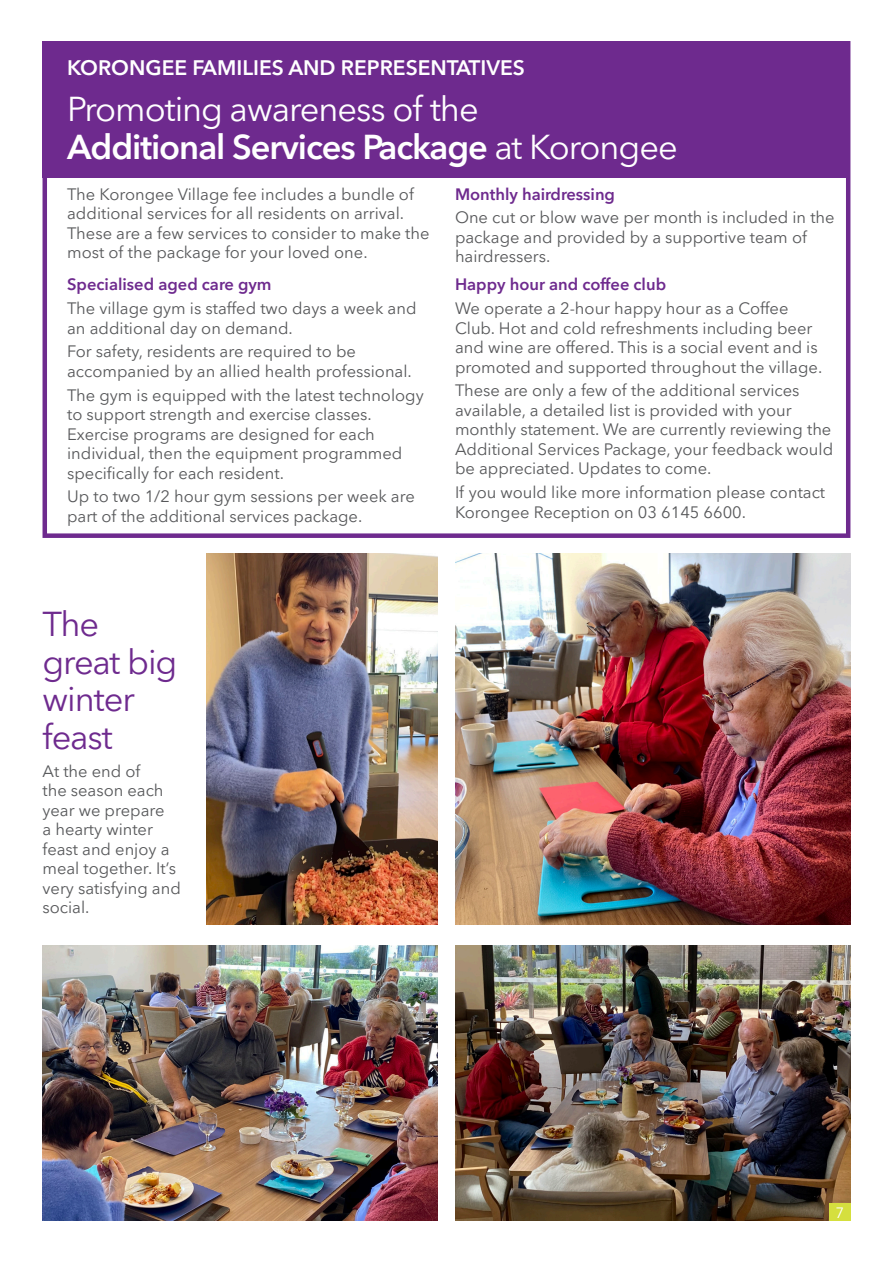
<style>
.page{position:relative;width:893px;height:1263px;background:#fff}
.page>*{position:absolute;margin:0;border:0;box-sizing:border-box;transform-origin:0 0}
.K_Heading_1{font:34.5px/37.5px "Avenir Next LT Pro";letter-spacing:-.03em;color:#fff}
.K_Heading_1-2{font:34.5px/37.5px "Avenir Next LT Pro";letter-spacing:-.03em;color:#6e2a8e}
.K_Heading_1-3{font:600 21px "Avenir Next LT Pro";color:#fff}
.t1{font:16.5px/19.5px "Avenir Next LT Pro";color:#57585a}
.t2{font:600 16.5px "Avenir Next LT Pro";color:#6e2a8e}
.t3{font:15px "Avenir Next LT Pro";color:#fff}
.s1{font-weight:600}
</style>
<div class="page">
<img style="left:455px;top:945px;width:395px;height:275px">
<img style="left:43px;top:945px;width:395px;height:275px">
<img style="left:207px;top:553px;width:231px;height:371px">
<img style="left:455px;top:553px;width:395px;height:371px">
<div style="left:829px;top:1203px;width:21px;height:17px;background:#d5df3e"></div>
<div style="left:43px;top:41px;width:807px;height:136px;background:#6e2a8e"></div>
<p class="K_Heading_1-3" style="left:67px;top:55px;width:459px">KORONGEE FAMILIES AND REPRESENTATIVES</p>
<p class="K_Heading_1" style="left:67px;top:91px;width:612px">Promoting awareness of the<br><span class="s1">Additional Services Package</span> at Korongee</p>
<p class="t2" style="left:455px;top:184px;width:162px">Monthly hairdressing</p>
<p class="t1" style="left:455px;top:208px;width:381px">One cut or blow wave per month is included in the package and provided by a supportive team of hairdressers.</p>
<p class="t2" style="left:455px;top:275px;width:213px">Happy hour and coffee club</p>
<p class="t1" style="left:455px;top:299px;width:369px">We operate a 2-hour happy hour as a Coffee Club. Hot and cold refreshments including beer and wine are offered. This is a social event and is promoted and supported throughout the village.</p>
<p class="t1" style="left:455px;top:381px;width:380px">These are only a few of the additional services available, a detailed list is provided with your monthly statement. We are currently reviewing the Additional Services Package, your feedback would be appreciated. Updates to come.</p>
<p class="t1" style="left:455px;top:483px;width:372px">If you would like more information please contact<br>Korongee Reception on 03 6145 6600.</p>
<p class="t1" style="left:67px;top:184px;width:364px">The Korongee Village fee includes a bundle of additional services for all residents on arrival.<br>These are a few services to consider to make the most of the package for your loved one.</p>
<p class="t2" style="left:67px;top:275px;width:206px">Specialised aged care gym</p>
<p class="t1" style="left:67px;top:299px;width:351px">The village gym is staffed two days a week and an additional day on demand.</p>
<p class="t1" style="left:67px;top:342px;width:346px">For safety, residents are required to be accompanied by an allied health professional.</p>
<p class="t1" style="left:67px;top:385px;width:358px">The gym is equipped with the latest technology to support strength and exercise classes.<br>Exercise programs are designed for each individual, then the equipment programmed specifically for each resident.</p>
<p class="t1" style="left:67px;top:487px;width:349px">Up to two 1/2 hour gym sessions per week are part of the additional services package.</p>
<p class="K_Heading_1-2" style="left:43px;top:605px;width:136px">The great big winter feast</p>
<p class="t1" style="left:43px;top:761px;width:140px">At the end of<br>the season each year we prepare<br>a hearty winter feast and enjoy a meal together. It’s very satisfying and social.</p>
<p class="t3" style="left:835px;top:1203px;width:10px">7</p>
</div>
